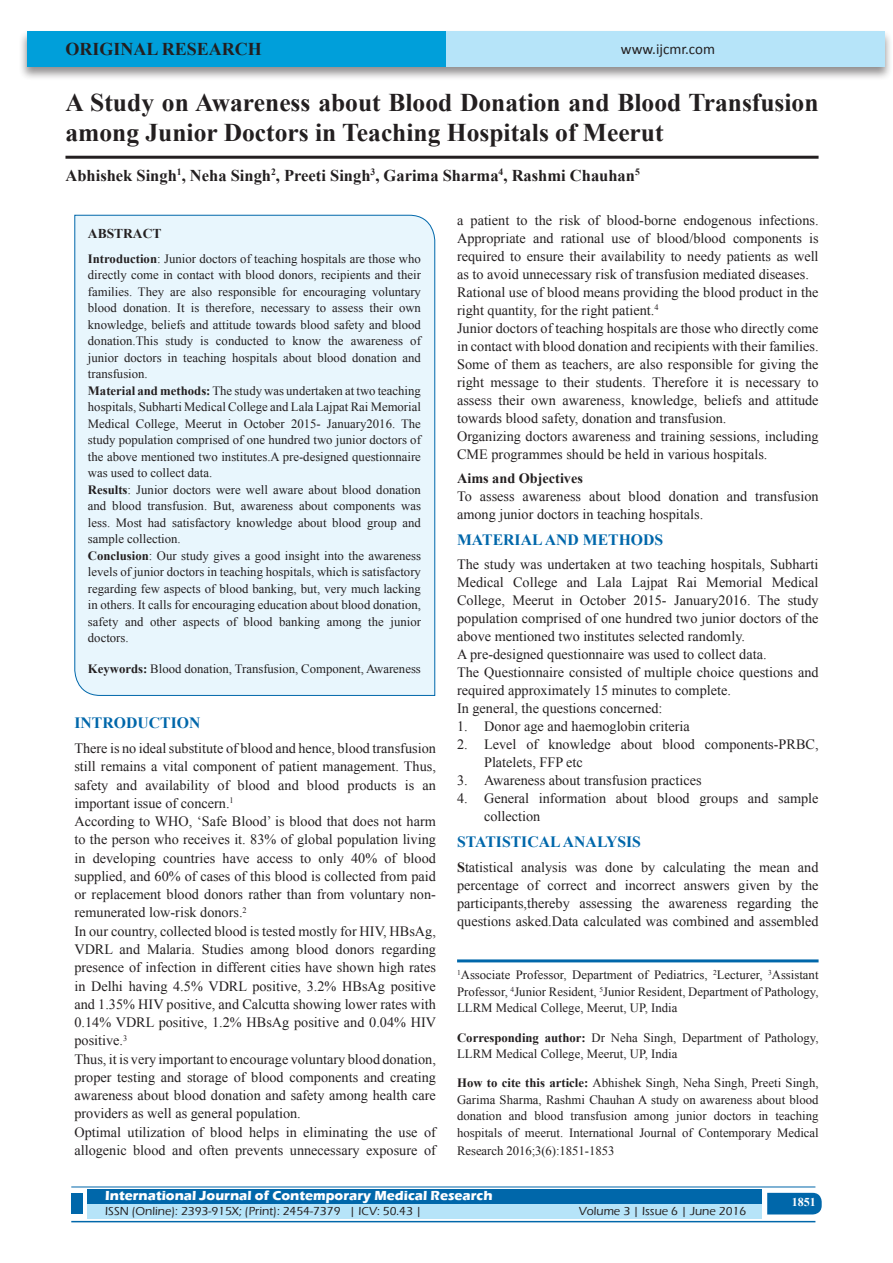
<style>
.page{position:relative;width:893px;height:1263px;background:#fff}
.page>*{position:absolute;margin:0;border:0;box-sizing:border-box;transform-origin:0 0}
.A_Title_New{font:700 25.5px/30px "Times New Roman";color:#231f20}
.AT_new{font:700 18px "Times New Roman";color:#231f20}
.AU-New{font:700 16.5px "Times New Roman";color:#231f20}
.t1{font:700 15.75px "Times New Roman";color:#0067aa}
.t2{font:15px "Calibri";color:#231f20}
.TX_New{font:14.25px/18px "Times New Roman";color:#231f20;text-align:justify}
.t3{font:700 14.25px "Times New Roman";color:#231f20}
.t4{font:700 13.5px "Eras ITC";color:#fff}
.t5{font:700 13.5px "Times New Roman";color:#231f20}
.HTC_new{font:12.75px/16.5px "Times New Roman";color:#231f20}
.Affi_New{font:12.75px/16.5px "Times New Roman";color:#231f20;text-align:justify}
.Corresponding{font:12.75px/16.5px "Times New Roman";color:#231f20}
.t6{font:500 12px "Eras ITC";color:#231f20}
.t7{font:700 12px "Times New Roman";color:#fff}
.s1{font-weight:700}
</style>
<div class="page">
<div style="left:19px;top:29px;width:874px;height:52px;background:#231f20;opacity:.5"></div>
<div style="left:27px;top:31px;width:858px;height:35px;background:#b6e4f9"></div>
<div style="left:27px;top:31px;width:419px;height:35px;background:#009fda"></div>
<div style="left:87px;top:1189px;width:674px;height:15px;background:#0067aa"></div>
<div style="left:87px;top:1204px;width:674px;height:15px;background:#b6e4f9"></div>
<svg style="left:767px;top:1193px;width:55px;height:21px"></svg>
<hr style="left:71px;top:1186px;width:744px;height:1px;background:#0067aa">
<hr style="left:71px;top:1221px;width:744px;height:1px;background:#0067aa">
<div style="left:71px;top:1193px;width:12px;height:21px;background:#0067aa"></div>
<hr style="left:65px;top:156px;width:754px;height:3px;background:#231f20">
<div style="left:74px;top:214px;width:361px;height:482px;background:#e8f6fd"></div>
<hr style="left:457px;top:959px;width:362px;height:3px;background:#0067aa">
<p class="AT_new" style="left:65px;top:36px;width:198px">ORIGINAL RESEARCH</p>
<p class="t2" style="left:621px;top:40px;width:96px">www.ijcmr.com</p>
<p class="A_Title_New" style="left:65px;top:87px;width:754px">A Study on Awareness about Blood Donation and Blood Transfusion among Junior Doctors in Teaching Hospitals of Meerut</p>
<p class="AU-New" style="left:65px;top:164px;width:576px">Abhishek Singh<sup>1</sup>, Neha Singh<sup>2</sup>, Preeti Singh<sup>3</sup>, Garima Sharma<sup>4</sup>, Rashmi Chauhan<sup>5</sup></p>
<p class="t5" style="left:88px;top:224px;width:75px">ABSTRACT</p>
<p class="HTC_new" style="left:88px;top:250px;width:335px"><span class="s1">Introduction</span>: Junior doctors of teaching hospitals are those who directly come in contact with blood donors, recipients and their families. They are also responsible for encouraging voluntary blood donation. It is therefore, necessary to assess their own knowledge, beliefs and attitude towards blood safety and blood donation.This study is conducted to know the awareness of junior doctors in teaching hospitals about blood donation and transfusion.<br><span class="s1">Material and methods:</span> The study was undertaken at two teaching hospitals, Subharti Medical College and Lala Lajpat Rai Memorial Medical College, Meerut in October 2015- January2016. The study population comprised of one hundred two junior doctors of the above mentioned two institutes.A pre-designed questionnaire was used to collect data.<br><span class="s1">Results</span>: Junior doctors were well aware about blood donation and blood transfusion. But, awareness about components was less. Most had satisfactory knowledge about blood group and sample collection.<br><span class="s1">Conclusion</span>: Our study gives a good insight into the awareness levels of junior doctors in teaching hospitals, which is satisfactory regarding few aspects of blood banking, but, very much lacking in others. It calls for encouraging education about blood donation, safety and other aspects of blood banking among the junior doctors.</p>
<p class="HTC_new" style="left:88px;top:660px;width:334px"><span class="s1">Keywords:</span> Blood donation, Transfusion, Component, Awareness</p>
<h1 class="t1" style="left:74px;top:712px;width:127px">INTRODUCTION</h1>
<p class="TX_New" style="left:74px;top:739px;width:363px">There is no ideal substitute of blood and hence, blood transfusion still remains a vital component of patient management. Thus, safety and availability of blood and blood products is an important issue of concern.<sup>1</sup></p>
<p class="TX_New" style="left:74px;top:812px;width:363px">According to WHO, ‘Safe Blood’ is blood that does not harm to the person who receives it. 83% of global population living in developing countries have access to only 40% of blood supplied, and 60% of cases of this blood is collected from paid or replacement blood donors rather than from voluntary non&shy;remunerated low-risk donors.<sup>2</sup></p>
<p class="TX_New" style="left:74px;top:921px;width:363px">In our country, collected blood is tested mostly for HIV, HBsAg, VDRL and Malaria. Studies among blood donors regarding presence of infection in different cities have shown high rates in Delhi having 4.5% VDRL positive, 3.2% HBsAg positive and 1.35% HIV positive, and Calcutta showing lower rates with 0.14% VDRL positive, 1.2% HBsAg positive and 0.04% HIV positive.<sup>3</sup></p>
<p class="TX_New" style="left:74px;top:1049px;width:363px">Thus, it is very important to encourage voluntary blood donation, proper testing and storage of blood components and creating awareness about blood donation and safety among health care providers as well as general population.</p>
<p class="TX_New" style="left:74px;top:1122px;width:363px">Optimal utilization of blood helps in eliminating the use of allogenic blood and often prevents unnecessary exposure of</p>
<p class="TX_New" style="left:457px;top:211px;width:363px">a patient to the risk of blood-borne endogenous infections.<br>Appropriate and rational use of blood/blood components is required to ensure their availability to needy patients as well as to avoid unnecessary risk of transfusion mediated diseases.</p>
<p class="TX_New" style="left:457px;top:283px;width:363px">Rational use of blood means providing the blood product in the right quantity, for the right patient.<sup>4</sup></p>
<p class="TX_New" style="left:457px;top:319px;width:363px">Junior doctors of teaching hospitals are those who directly come in contact with blood donation and recipients with their families.<br>Some of them as teachers, are also responsible for giving the right message to their students. Therefore it is necessary to assess their own awareness, knowledge, beliefs and attitude towards blood safety, donation and transfusion.</p>
<p class="TX_New" style="left:457px;top:427px;width:363px">Organizing doctors awareness and training sessions, including<br>CME programmes should be held in various hospitals.</p>
<h2 class="t3" style="left:457px;top:468px;width:127px">Aims and Objectives</h2>
<p class="TX_New" style="left:457px;top:487px;width:363px">To assess awareness about blood donation and transfusion among junior doctors in teaching hospitals.</p>
<h1 class="t1" style="left:457px;top:529px;width:208px">MATERIAL AND METHODS</h1>
<p class="TX_New" style="left:457px;top:555px;width:363px">The study was undertaken at two teaching hospitals, Subharti Medical College and Lala Lajpat Rai Memorial Medical College, Meerut in October 2015- January2016. The study population comprised of one hundred two junior doctors of the above mentioned two institutes selected randomly.</p>
<p class="TX_New" style="left:457px;top:645px;width:311px">A pre-designed questionnaire was used to collect data.</p>
<p class="TX_New" style="left:457px;top:663px;width:363px">The Questionnaire consisted of multiple choice questions and required approximately 15 minutes to complete.</p>
<p class="TX_New" style="left:457px;top:699px;width:207px">In general, the questions concerned:</p>
<p class="TX_New" style="left:457px;top:717px;width:234px">1. Donor age and haemoglobin criteria</p>
<p class="TX_New" style="left:484px;top:735px;width:336px;text-indent:-27px">2. Level of knowledge about blood components-PRBC,<br>Platelets, FFP etc</p>
<p class="TX_New" style="left:457px;top:771px;width:246px">3. Awareness about transfusion practices</p>
<p class="TX_New" style="left:484px;top:789px;width:336px;text-indent:-27px">4. General information about blood groups and sample collection</p>
<h1 class="t1" style="left:457px;top:831px;width:185px">STATISTICAL ANALYSIS</h1>
<p class="TX_New" style="left:457px;top:858px;width:363px"><span class="s1">S</span>tatistical analysis was done by calculating the mean and percentage of correct and incorrect answers given by the participants,thereby assessing the awareness regarding the questions asked.Data calculated was combined and assembled</p>
<p class="Affi_New" style="left:457px;top:967px;width:363px"><sup>1</sup>Associate Professor, Department of Pediatrics, <sup>2</sup>Lecturer, <sup>3</sup>Assistant Professor, <sup>4</sup>Junior Resident, <sup>5</sup>Junior Resident, Department of Pathology, LLRM Medical College, Meerut, UP, India</p>
<p class="Corresponding" style="left:457px;top:1029px;width:363px"><span class="s1">Corresponding author:</span> Dr Neha Singh, Department of Pathology,<br>LLRM Medical College, Meerut, UP, India</p>
<p class="HTC_new" style="left:457px;top:1075px;width:363px;text-align:justify"><span class="s1">How to cite this article:</span> Abhishek Singh, Neha Singh, Preeti Singh, Garima Sharma, Rashmi Chauhan A study on awareness about blood donation and blood transfusion among junior doctors in teaching hospitals of meerut. International Journal of Contemporary Medical</p>
<p class="HTC_new" style="left:457px;top:1142px;width:159px">Research 2016;3(6):1851-1853</p>
<p class="t4" style="left:105px;top:1188px;width:389px">International Journal of Contemporary Medical Research</p>
<p class="t6" style="left:105px;top:1204px;width:318px">ISSN (Online): 2393-915X; (Print): 2454-7379 | ICV: 50.43 |</p>
<p class="t6" style="left:579px;top:1204px;width:169px">Volume 3 | Issue 6 | June 2016</p>
<h4 class="t7" style="left:792px;top:1194px;width:25px">1851</h4>
</div>
